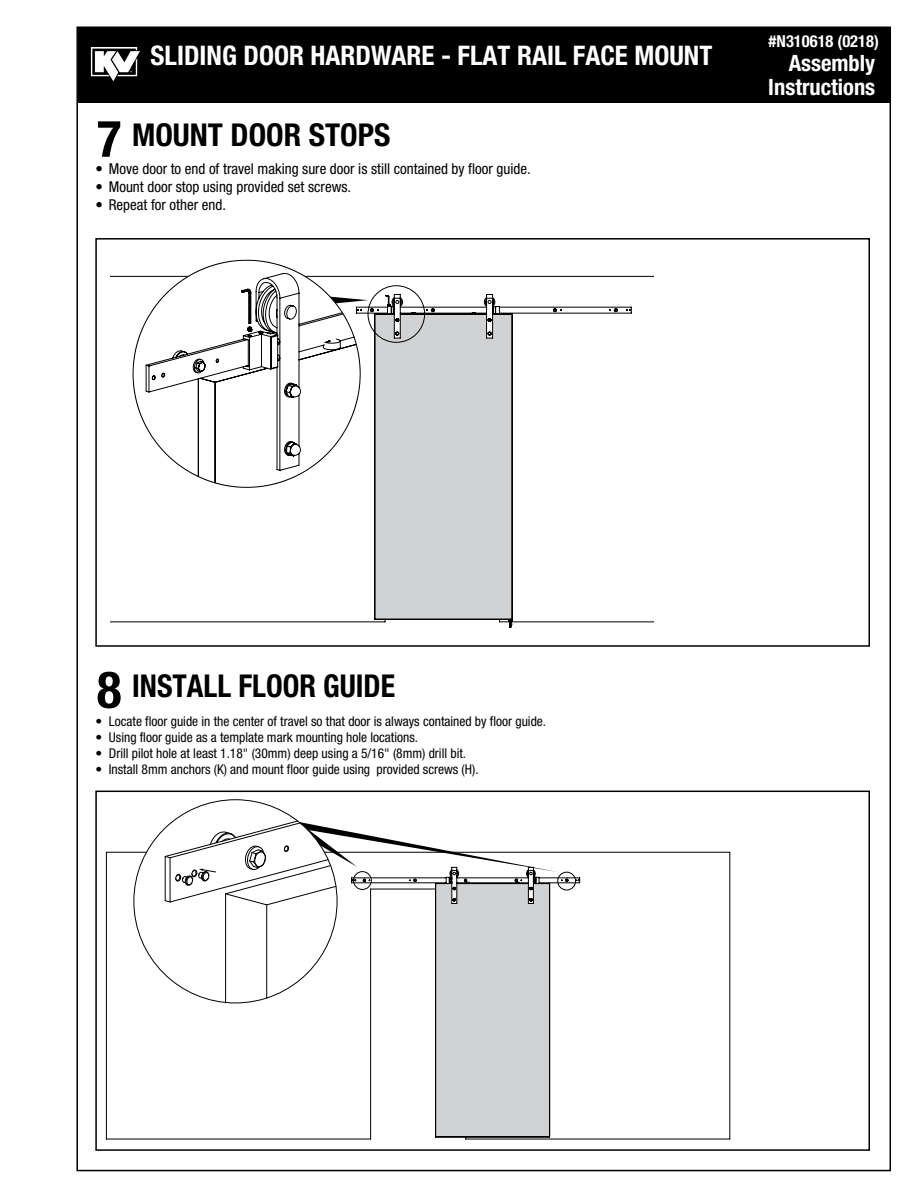
<style>
.page{position:relative;width:918px;height:1188px;background:#fff}
.page>*{position:absolute;margin:0;border:0;box-sizing:border-box;transform-origin:0 0}
.t1{font:700 condensed 31.5px "Helvetica Neue";color:#000;scale:.95 1}
.t2{font:700 condensed 31.5px "Helvetica Neue";color:#000}
.t3{font:700 condensed 27px "Helvetica Neue";color:#fff}
.t4{font:700 condensed 22.5px/24px "Helvetica Neue";color:#fff;text-align:right}
.t5{font:700 condensed 16.5px "Helvetica Neue";color:#fff}
.t6{font:condensed 15px "Helvetica Neue";color:#000}
.t7{font:condensed 13.5px "Helvetica Neue";color:#000}
.s1{font-size:51px}
</style>
<div class="page">
<div style="left:78px;top:28px;width:812px;height:74px;background:#000"></div>
<img style="left:90px;top:47px;width:50px;height:34px">
<div style="left:95px;top:238px;width:775px;height:409px;border:2px solid #000"></div>
<div style="left:95px;top:791px;width:775px;height:360px;border:2px solid #000"></div>
<svg style="left:106px;top:852px;width:624px;height:287px"></svg>
<div style="left:134px;top:800px;width:203px;height:203px;background:#fff;border-radius:50%"></div>
<hr style="left:266px;top:905px;width:1px;height:93px;background:#000">
<hr style="left:225px;top:894px;width:1px;height:109px;background:#000">
<div style="left:558px;top:872px;width:18px;height:18px;border:1px solid #000;border-radius:50%"></div>
<svg style="left:165px;top:817px;width:393px;height:88px"></svg>
<svg style="left:110px;top:276px;width:543px;height:352px"></svg>
<svg style="left:361px;top:297px;width:7px;height:8px"></svg>
<svg style="left:132px;top:260px;width:229px;height:228px"></svg>
<svg style="left:146px;top:273px;width:211px;height:210px"></svg>
<div style="left:368px;top:285px;width:57px;height:58px;border:1px solid #000;border-radius:50%"></div>
<p class="t5" style="left:769px;top:31px;width:112px">#N310618 (0218)</p>
<h2 class="t3" style="left:151px;top:39px;width:563px">SLIDING DOOR HARDWARE - FLAT RAIL FACE MOUNT</h2>
<h3 class="t4" style="left:768px;top:50px;width:108px">Assembly<br>Instructions</h3>
<h1 class="t2" style="left:97px;top:116px;width:295px"><span class="s1">7</span> MOUNT DOOR STOPS</h1>
<p class="t6" style="left:95px;top:160px;width:437px">• Move door to end of travel making sure door is still contained by floor guide.</p>
<p class="t6" style="left:95px;top:178px;width:257px">• Mount door stop using provided set screws.</p>
<p class="t6" style="left:95px;top:196px;width:132px">• Repeat for other end.</p>
<h1 class="t1" style="left:97px;top:667px;width:316px"><span class="s1">8</span> INSTALL FLOOR GUIDE</h1>
<p class="t7" style="left:95px;top:713px;width:452px">• Locate floor guide in the center of travel so that door is always contained by floor guide.</p>
<p class="t7" style="left:95px;top:729px;width:324px">• Using floor guide as a template mark mounting hole locations.</p>
<p class="t7" style="left:95px;top:746px;width:372px">• Drill pilot hole at least 1.18" (30mm) deep using a 5/16" (8mm) drill bit.</p>
<p class="t7" style="left:95px;top:762px;width:385px">• Install 8mm anchors (K) and mount floor guide using provided screws (H).</p>
</div>
